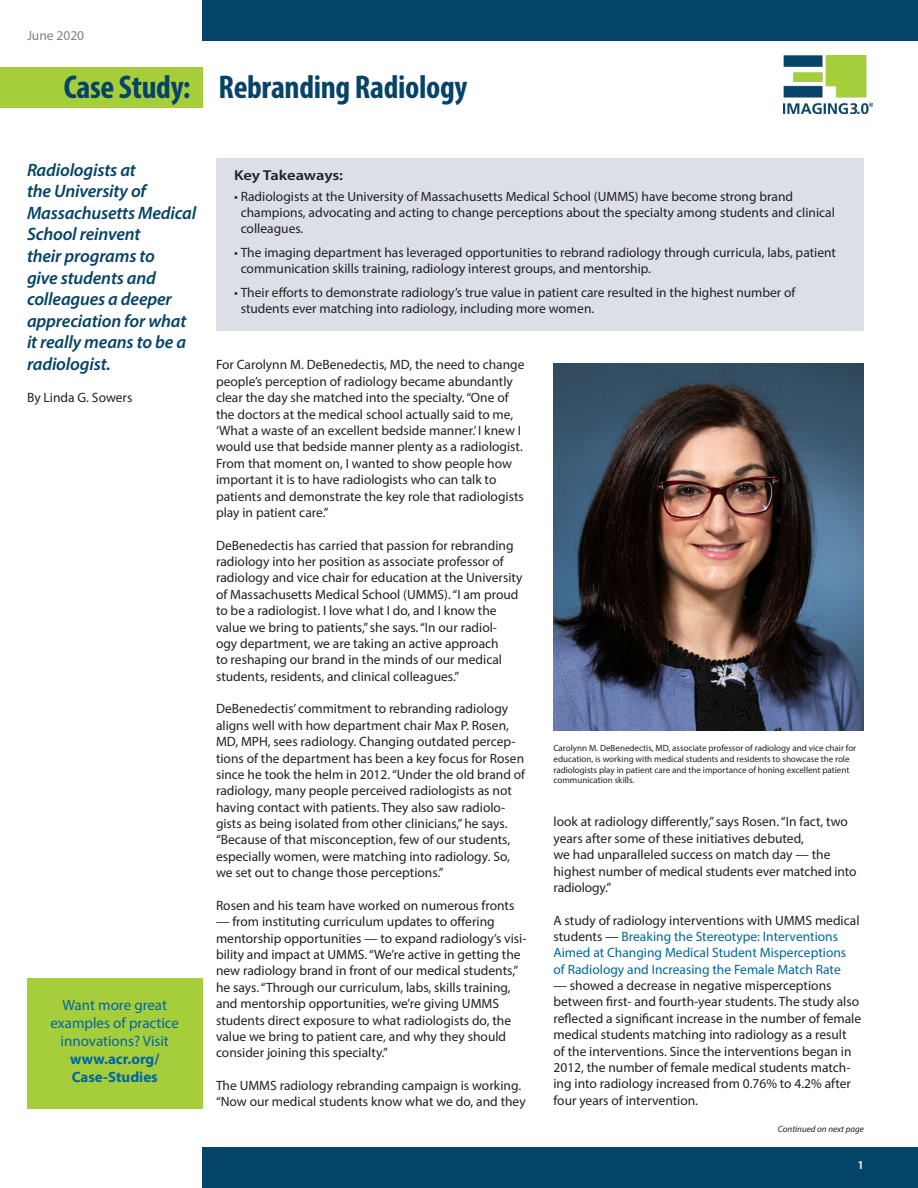
<style>
.page{position:relative;width:918px;height:1188px;background:#fff}
.page>*{position:absolute;margin:0;border:0;box-sizing:border-box;transform-origin:0 0}
.t1{font:700 condensed 33px "Myriad Pro";letter-spacing:-.01em;color:#054368}
.SubTitle{font:italic 600 18px/21.6px "Myriad Pro";letter-spacing:-.01em;color:#054368}
.t2{font:15px/18px "Myriad Pro";color:#0066a0;text-align:center}
.t3{font:700 15px/18px "Myriad Pro";color:#0066a0}
.Takeaway_Header{font:600 14.4px "Myriad Pro";letter-spacing:-.01em;color:#231f20;scale:1.15 1}
.Body{font:13.5px/16.4px "Myriad Pro";color:#231f20}
.Takeaway{font:13.5px/16.2px "Myriad Pro";color:#231f20}
.Body-2{font:13.5px/16.4px "Myriad Pro";color:#0066a0}
.author{font:13.5px "Myriad Pro";color:#231f20}
.t4{font:13.5px "Myriad Pro";color:#808285}
.t5{font:600 12px "Myriad Pro";color:#fff}
.Endnote{font:9px/10.8px "Myriad Pro";color:#231f20}
.Body-3{font:italic 9px "Myriad Pro";color:#231f20}
.s1{color:#231f20}
</style>
<div class="page">
<div style="left:202px;top:0;width:716px;height:40px;background:#054469"></div>
<div style="left:0;top:68px;width:202px;height:40px;background:#a6ce3b"></div>
<div style="left:202px;top:1148px;width:716px;height:40px;background:#054469"></div>
<img style="left:784px;top:55px;width:88px;height:59px">
<div style="left:27px;top:978px;width:175px;height:131px;background:#a6ce3b"></div>
<div style="left:216px;top:158px;width:648px;height:172px;background:#dddfe7"></div>
<img style="left:554px;top:364px;width:310px;height:367px">
<p class="t4" style="left:27px;top:28px;width:59px">June 2020</p>
<h1 class="t1" style="left:64px;top:67px;width:405px">Case Study: Rebranding Radiology</h1>
<p class="SubTitle" style="left:27px;top:158px;width:171px">Radiologists at<br>the University of<br>Massachusetts Medical<br>School reinvent<br>their programs to<br>give students and colleagues a deeper appreciation for what it really means to be a radiologist.</p>
<p class="author" style="left:27px;top:390px;width:107px">By Linda G. Sowers</p>
<p class="t2" style="left:50px;top:995px;width:130px">Want more great examples of practice innovations? Visit</p>
<p class="t3" style="left:70px;top:1049px;width:91px">www.acr.org/<br>Case-Studies</p>
<p class="Takeaway_Header" style="left:234px;top:166px;width:96px">Key Takeaways:</p>
<p class="Takeaway" style="left:241px;top:188px;width:596px;text-indent:-7px">• Radiologists at the University of Massachusetts Medical School (UMMS) have become strong brand champions, advocating and acting to change perceptions about the specialty among students and clinical colleagues.</p>
<p class="Takeaway" style="left:241px;top:244px;width:597px;text-indent:-7px">• The imaging department has leveraged opportunities to rebrand radiology through curricula, labs, patient communication skills training, radiology interest groups, and mentorship.</p>
<p class="Takeaway" style="left:241px;top:284px;width:556px;text-indent:-7px">• Their efforts to demonstrate radiology’s true value in patient care resulted in the highest number of students ever matching into radiology, including more women.</p>
<p class="Body" style="left:216px;top:357px;width:310px">For Carolynn M. DeBenedectis, MD, the need to change people’s perception of radiology became abundantly clear the day she matched into the specialty. “One of the doctors at the medical school actually said to me, ‘What a waste of an excellent bedside manner.’ I knew I would use that bedside manner plenty as a radiologist.<br>From that moment on, I wanted to show people how important it is to have radiologists who can talk to patients and demonstrate the key role that radiologists play in patient care.”</p>
<p class="Body" style="left:216px;top:537px;width:308px">DeBenedectis has carried that passion for rebranding radiology into her position as associate professor of radiology and vice chair for education at the University of Massachusetts Medical School (UMMS). “I am proud to be a radiologist. I love what I do, and I know the value we bring to patients,” she says. “In our radiol-<br>ogy department, we are taking an active approach<br>to reshaping our brand in the minds of our medical students, residents, and clinical colleagues.”</p>
<p class="Body" style="left:216px;top:700px;width:311px">DeBenedectis’ commitment to rebranding radiology aligns well with how department chair Max P. Rosen, MD, MPH, sees radiology. Changing outdated percep&shy;tions of the department has been a key focus for Rosen since he took the helm in 2012. “Under the old brand of radiology, many people perceived radiologists as not having contact with patients. They also saw radiolo&shy;gists as being isolated from other clinicians,” he says. “Because of that misconception, few of our students, especially women, were matching into radiology. So, we set out to change those perceptions.”</p>
<p class="Body" style="left:216px;top:897px;width:300px">Rosen and his team have worked on numerous fronts</p>
<p class="Body" style="left:216px;top:913px;width:312px">— from instituting curriculum updates to offering mentorship opportunities — to expand radiology’s visi&shy;bility and impact at UMMS. “We’re active in getting the new radiology brand in front of our medical students,” he says. “Through our curriculum, labs, skills training, and mentorship opportunities, we’re giving UMMS students direct exposure to what radiologists do, the value we bring to patient care, and why they should consider joining this specialty.”</p>
<p class="Body" style="left:216px;top:1077px;width:311px">The UMMS radiology rebranding campaign is working. “Now our medical students know what we do, and they</p>
<p class="Endnote" style="left:554px;top:742px;width:304px">Carolynn M. DeBenedectis, MD, associate professor of radiology and vice chair for education, is working with medical students and residents to showcase the role radiologists play in patient care and the importance of honing excellent patient communication skills.</p>
<p class="Body" style="left:554px;top:813px;width:305px">look at radiology differently,” says Rosen. “In fact, two years after some of these initiatives debuted,<br>we had unparalleled success on match day — the highest number of medical students ever matched into radiology.”</p>
<p class="Body-2" style="left:554px;top:912px;width:308px"><span class="s1">A study of radiology interventions with UMMS medical students —</span> Breaking the Stereotype: Interventions Aimed at Changing Medical Student Misperceptions of Radiology and Increasing the Female Match Rate</p>
<p class="Body" style="left:554px;top:977px;width:309px">— showed a decrease in negative misperceptions between first- and fourth-year students. The study also reflected a significant increase in the number of female medical students matching into radiology as a result of the interventions. Since the interventions began in 2012, the number of female medical students match&shy;ing into radiology increased from 0.76% to 4.2% after four years of intervention.</p>
<p class="Body-3" style="left:778px;top:1123px;width:88px">Continued on next page</p>
<p class="t5" style="left:858px;top:1157px;width:8px">1</p>
</div>
